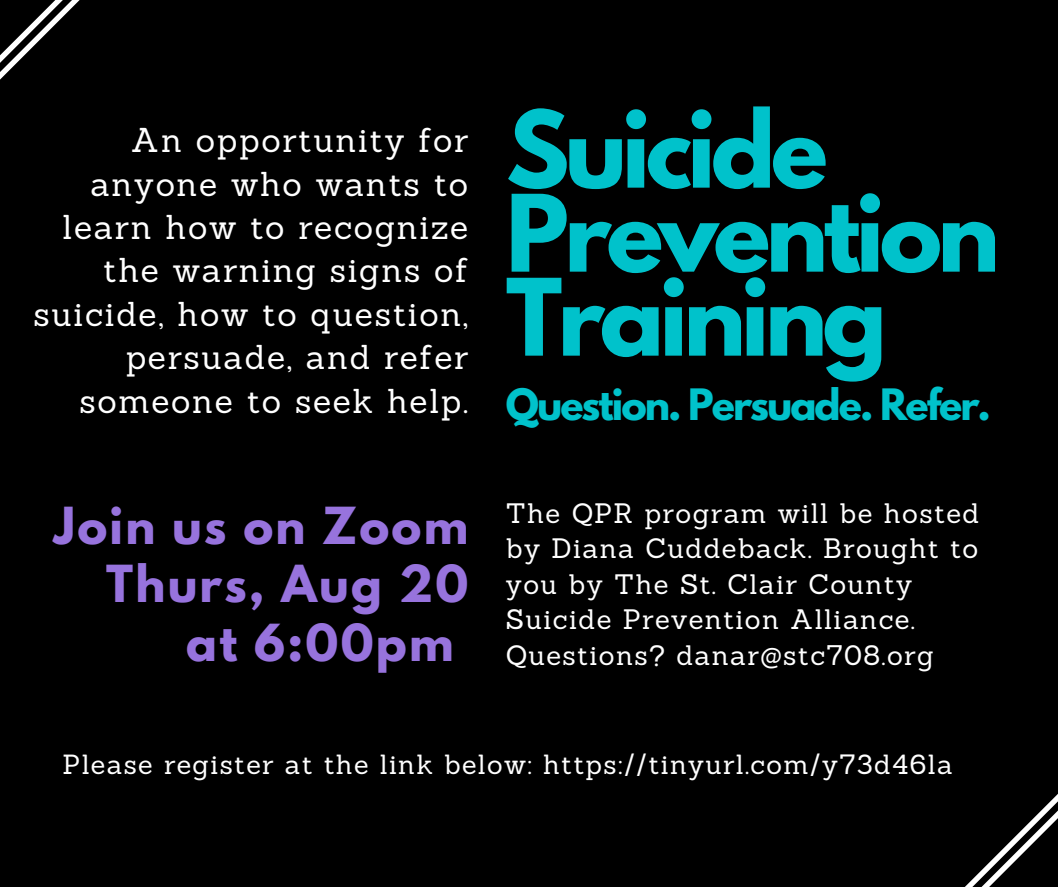
<style>
.page{position:relative;width:1058px;height:887px;background:#fff}
.page>*{position:absolute;margin:0;border:0;box-sizing:border-box;transform-origin:0 0}
.t1{font:700 94.35px/84px "League Spartan";letter-spacing:-.05em;color:#00c2cb}
.t2{font:700 45.3px "League Spartan";letter-spacing:.05em;color:#9773dd}
.t3{font:700 38.25px "League Spartan";letter-spacing:-.05em;color:#00c2cb}
.t4{font:33.6px/43.5px "Sanchez";letter-spacing:.05em;color:#fff;text-align:right}
.t5{font:27.45px/35.4px "Sanchez";letter-spacing:.05em;color:#fff}
.t6{font:27px "Sanchez";letter-spacing:.05em;color:#fff}
</style>
<div class="page">
<div style="left:0;top:0;width:1058px;height:886px;background:#000"></div>
<svg style="left:0;top:0;width:80px;height:80px"></svg>
<svg style="left:966px;top:794px;width:92px;height:92px"></svg>
<p class="t4" style="left:33px;top:118px;width:436px">An opportunity for anyone who wants to learn how to recognize the warning signs of suicide, how to question, persuade, and refer someone to seek help.</p>
<h2 class="t2" style="left:54px;top:503px;width:416px">Join us on Zoom</h2>
<h2 class="t2" style="left:106px;top:561px;width:363px">Thurs, Aug 20</h2>
<h2 class="t2" style="left:186px;top:620px;width:269px">at 6:00pm</h2>
<h1 class="t1" style="left:506px;top:120px;width:495px">Suicide<br>Prevention<br>Training</h1>
<p class="t3" style="left:506px;top:385px;width:486px">Question. Persuade. Refer.</p>
<p class="t5" style="left:506px;top:495px;width:475px">The QPR program will be hosted by Diana Cuddeback. Brought to you by The St. Clair County<br>Suicide Prevention Alliance.<br>Questions? danar@stc708.org</p>
<p class="t6" style="left:63px;top:747px;width:891px">Please register at the link below: https://tinyurl.com/y73d46la</p>
</div>
